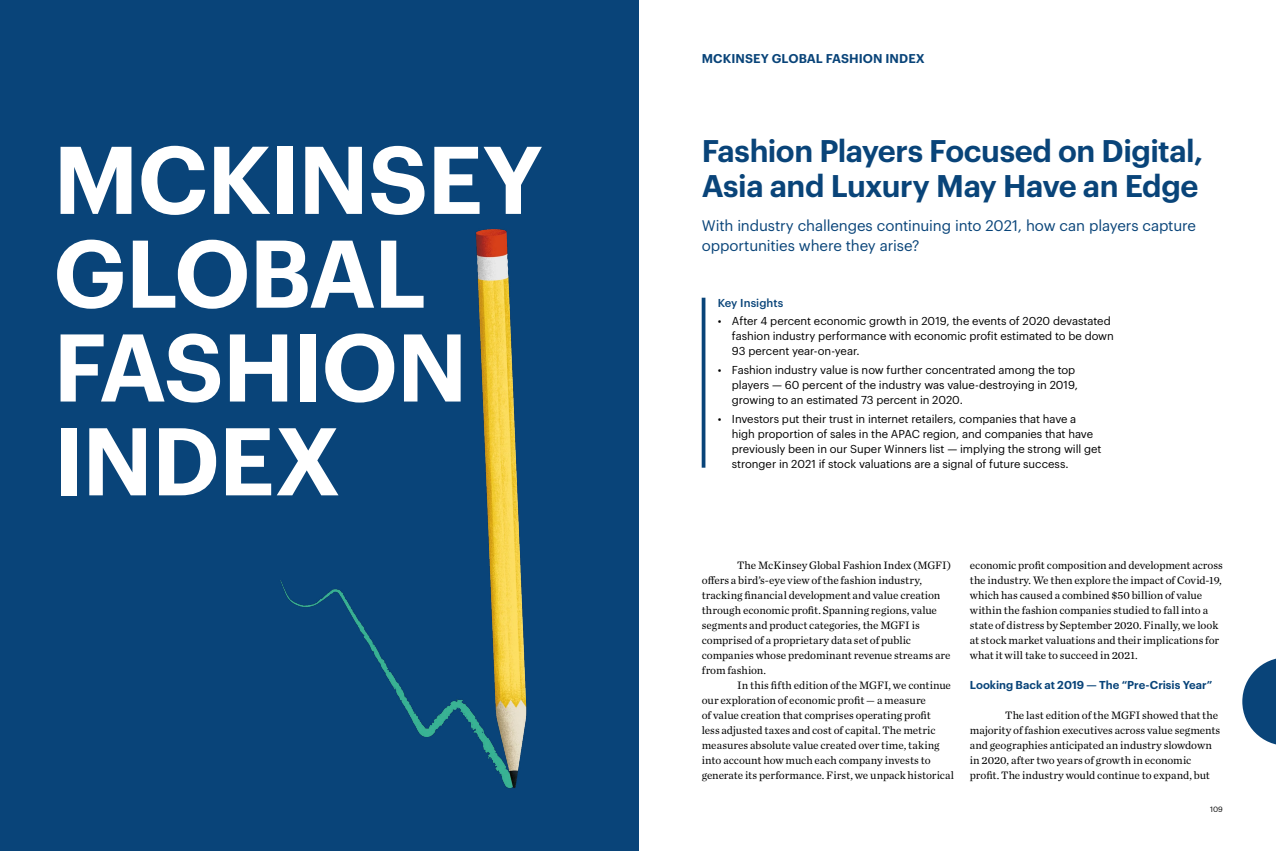
<style>
.page{position:relative;width:1276px;height:851px;background:#fff}
.page>*{position:absolute;margin:0;border:0;box-sizing:border-box;transform-origin:0 0}
.t1{font:600 93.75px/93.8px "Graphik";letter-spacing:-.015em;color:#fff}
.t2{font:600 30.62px/35px "Graphik";letter-spacing:-.015em;color:#094479}
.t3{font:15px/20px "Graphik";letter-spacing:-.01em;color:#094479}
.t4{font:600 12.5px "Graphik";letter-spacing:.01em;color:#094479}
.t5{font:11.25px/15px "Chronicle Text G1";color:#000}
.t6{font:11.25px/15px "Graphik";letter-spacing:-.005em;color:#000}
.t7{font:600 11.25px "Graphik";color:#094479}
.t8{font:500 11.25px "Graphik";letter-spacing:.005em;color:#094479}
.t9{font:7.5px "Graphik";color:#000}
</style>
<div class="page">
<div style="left:0;top:0;width:638px;height:850px;background:#094479"></div>
<img style="left:280px;top:229px;width:247px;height:560px">
<svg style="left:701px;top:297px;width:4px;height:170px"></svg>
<svg style="left:1242px;top:658px;width:34px;height:87px"></svg>
<p class="t4" style="left:702px;top:49px;width:225px">MCKINSEY GLOBAL FASHION INDEX</p>
<h1 class="t1" style="left:53px;top:125px;width:491px">MCKINSEY<br>GLOBAL<br>FASHION<br>INDEX</h1>
<h2 class="t2" style="left:702px;top:131px;width:503px">Fashion Players Focused on Digital,<br>Asia and Luxury May Have an Edge</h2>
<h3 class="t3" style="left:702px;top:214px;width:495px">With industry challenges continuing into 2021, how can players capture opportunities where they arise?</h3>
<p class="t8" style="left:718px;top:294px;width:67px">Key Insights</p>
<p class="t6" style="left:732px;top:313px;width:383px;text-indent:-14px">• After 4 percent economic growth in 2019, the events of 2020 devastated fashion industry performance with economic profit estimated to be down<br>93 percent year-on-year.</p>
<p class="t6" style="left:732px;top:361px;width:347px;text-indent:-14px">• Fashion industry value is now further concentrated among the top players — 60 percent of the industry was value-destroying in 2019, growing to an estimated 73 percent in 2020.</p>
<p class="t6" style="left:732px;top:410px;width:371px;text-indent:-14px">• Investors put their trust in internet retailers, companies that have a high proportion of sales in the APAC region, and companies that have previously been in our Super Winners list — implying the strong will get stronger in 2021 if stock valuations are a signal of future success.</p>
<p class="t5" style="left:702px;top:557px;width:251px;text-indent:35px">The McKinsey Global Fashion Index (MGFI) offers a bird’s-eye view of the fashion industry, tracking financial development and value creation through economic profit. Spanning regions, value segments and product categories, the MGFI is comprised of a proprietary data set of public companies whose predominant revenue streams are from fashion.</p>
<p class="t5" style="left:702px;top:677px;width:254px;text-indent:35px">In this fifth edition of the MGFI, we continue our exploration of economic profit — a measure<br>of value creation that comprises operating profit<br>less adjusted taxes and cost of capital. The metric measures absolute value created over time, taking into account how much each company invests to generate its performance. First, we unpack historical</p>
<p class="t5" style="left:970px;top:557px;width:254px">economic profit composition and development across the industry. We then explore the impact of Covid-19, which has caused a combined $50 billion of value within the fashion companies studied to fall into a state of distress by September 2020. Finally, we look at stock market valuations and their implications for what it will take to succeed in 2021.</p>
<p class="t7" style="left:970px;top:676px;width:244px">Looking Back at 2019 — The “Pre-Crisis Year”</p>
<p class="t5" style="left:970px;top:707px;width:252px;text-indent:35px">The last edition of the MGFI showed that the majority of fashion executives across value segments and geographies anticipated an industry slowdown in 2020, after two years of growth in economic profit. The industry would continue to expand, but</p>
<p class="t9" style="left:1210px;top:803px;width:14px">109</p>
</div>
